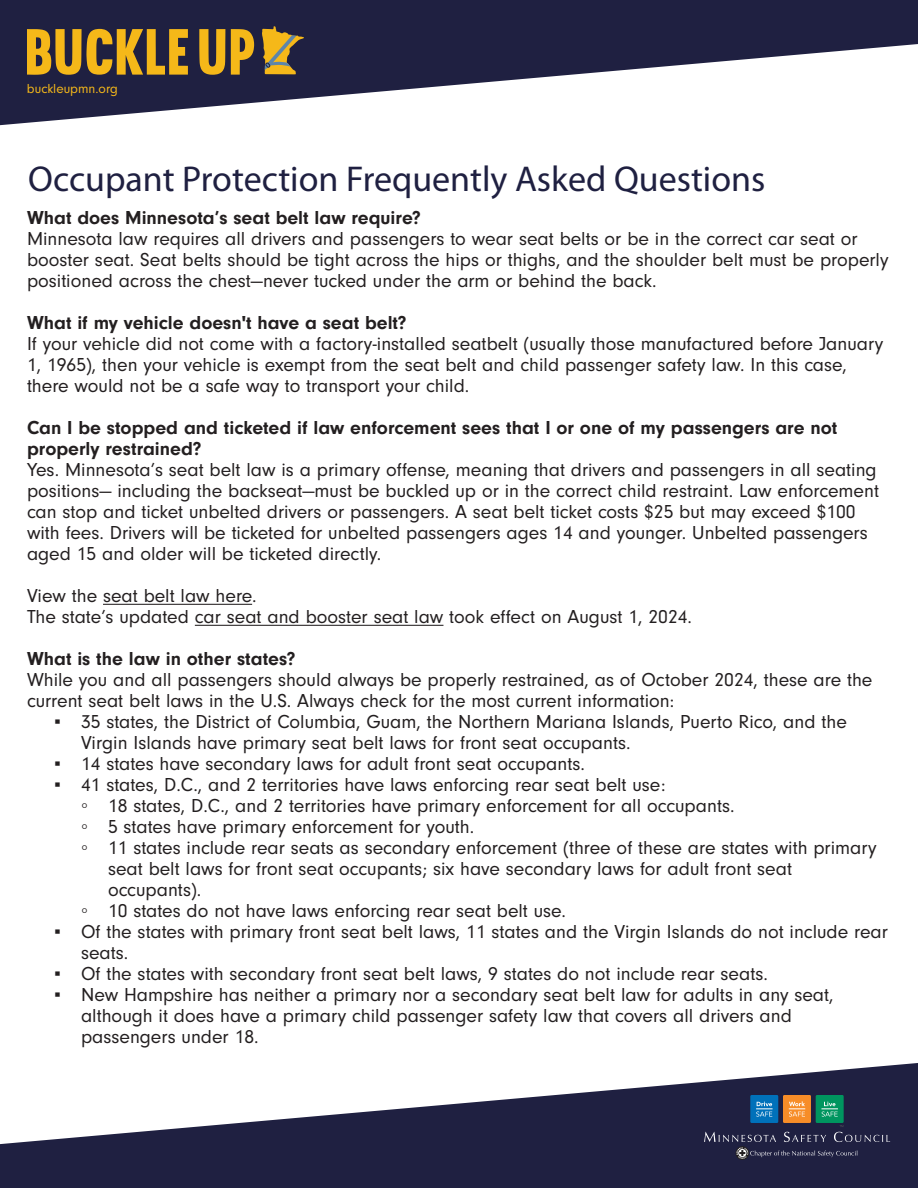
<style>
.page{position:relative;width:918px;height:1188px;background:#fff}
.page>*{position:absolute;margin:0;border:0;box-sizing:border-box;transform-origin:0 0}
.t1{font:36px "Myriad Pro";color:#1f2041}
.t2{font:19.5px/21px "Neuzeit Gro";color:#231f20}
.t3{font:700 19.5px/21px "Neuzeit Gro";color:#231f20}
.t4{font:13.5px "Neuzeit Gro";color:#f5b819}
.s1{font-family:"Times New Roman"}
</style>
<div class="page">
<svg style="left:0;top:0;width:918px;height:125px;fill:#1f2041"></svg>
<svg style="left:0;top:1063px;width:918px;height:125px;fill:#1f2041"></svg>
<svg style="left:27px;top:29px;width:161px;height:46px;background:#9f7b28"></svg>
<svg style="left:199px;top:29px;width:26px;height:46px"></svg>
<svg style="left:231px;top:29px;width:23px;height:46px"></svg>
<svg style="left:262px;top:26px;width:42px;height:49px;background:#8d7437"></svg>
<hr style="left:103px;top:604px;width:149px;height:1px;background:#231f20">
<hr style="left:195px;top:625px;width:248px;height:1px;background:#231f20">
<div style="left:783px;top:1095px;width:28px;height:28px;background:#f78d28"></div>
<svg style="left:789px;top:1101px;width:16px;height:16px"></svg>
<div style="left:750px;top:1095px;width:28px;height:28px;background:#0071ba"></div>
<svg style="left:756px;top:1102px;width:17px;height:15px"></svg>
<div style="left:816px;top:1095px;width:28px;height:28px;background:#00955f"></div>
<svg style="left:821px;top:1102px;width:17px;height:15px"></svg>
<svg style="left:704px;top:1125px;width:186px;height:35px;background:#2d2e4c"></svg>
<p class="t4" style="left:27px;top:81px;width:92px">buckleupmn.org</p>
<h1 class="t1" style="left:28px;top:157px;width:739px">Occupant Protection Frequently Asked Questions</h1>
<p class="t3" style="left:27px;top:208px;width:395px">What does Minnesota’s seat belt law require?</p>
<p class="t2" style="left:27px;top:229px;width:863px">Minnesota law requires all drivers and passengers to wear seat belts or be in the correct car seat or booster seat. Seat belts should be tight across the hips or thighs, and the shoulder belt must be properly positioned across the chest—never tucked under the arm or behind the back.</p>
<p class="t3" style="left:27px;top:313px;width:381px">What if my vehicle doesn't have a seat belt?</p>
<p class="t2" style="left:27px;top:334px;width:858px">If your vehicle did not come with a factory-installed seatbelt (usually those manufactured before January<br>1, 1965), then your vehicle is exempt from the seat belt and child passenger safety law. In this case, there would not be a safe way to transport your child.</p>
<p class="t3" style="left:27px;top:418px;width:812px">Can I be stopped and ticketed if law enforcement sees that I or one of my passengers are not properly restrained?</p>
<p class="t2" style="left:27px;top:460px;width:854px">Yes. Minnesota’s seat belt law is a primary offense, meaning that drivers and passengers in all seating positions— including the backseat—must be buckled up or in the correct child restraint. Law enforcement can stop and ticket unbelted drivers or passengers. A seat belt ticket costs $25 but may exceed $100 with fees. Drivers will be ticketed for unbelted passengers ages 14 and younger. Unbelted passengers aged 15 and older will be ticketed directly.</p>
<p class="t2" style="left:27px;top:586px;width:667px">View the seat belt law here.<br>The state’s updated car seat and booster seat law took effect on August 1, 2024.</p>
<p class="t3" style="left:27px;top:649px;width:270px">What is the law in other states?</p>
<p class="t2" style="left:27px;top:670px;width:847px">While you and all passengers should always be properly restrained, as of October 2024, these are the current seat belt laws in the U.S. Always check for the most current information:</p>
<p class="t2" style="left:81px;top:712px;width:767px;text-indent:-27px"><span class="s1">▪</span> 35 states, the District of Columbia, Guam, the Northern Mariana Islands, Puerto Rico, and the<br>Virgin Islands have primary seat belt laws for front seat occupants.</p>
<p class="t2" style="left:54px;top:754px;width:533px"><span class="s1">▪</span> 14 states have secondary laws for adult front seat occupants.</p>
<p class="t2" style="left:54px;top:775px;width:613px"><span class="s1">▪</span> 41 states, D.C., and 2 territories have laws enforcing rear seat belt use:</p>
<p class="t2" style="left:81px;top:796px;width:655px"><span class="s1">◦</span> 18 states, D.C., and 2 territories have primary enforcement for all occupants.</p>
<p class="t2" style="left:81px;top:817px;width:395px"><span class="s1">◦</span> 5 states have primary enforcement for youth.</p>
<p class="t2" style="left:81px;top:838px;width:797px"><span class="s1">◦</span> 11 states include rear seats as secondary enforcement (three of these are states with primary</p>
<p class="t2" style="left:108px;top:859px;width:686px">seat belt laws for front seat occupants; six have secondary laws for adult front seat</p>
<p class="t2" style="left:108px;top:880px;width:95px">occupants).</p>
<p class="t2" style="left:81px;top:901px;width:487px"><span class="s1">◦</span> 10 states do not have laws enforcing rear seat belt use.</p>
<p class="t2" style="left:81px;top:922px;width:808px;text-indent:-27px"><span class="s1">▪</span> Of the states with primary front seat belt laws, 11 states and the Virgin Islands do not include rear seats.</p>
<p class="t2" style="left:54px;top:964px;width:716px"><span class="s1">▪</span> Of the states with secondary front seat belt laws, 9 states do not include rear seats.</p>
<p class="t2" style="left:81px;top:985px;width:754px;text-indent:-27px"><span class="s1">▪</span> New Hampshire has neither a primary nor a secondary seat belt law for adults in any seat, although it does have a primary child passenger safety law that covers all drivers and passengers under 18.</p>
</div>
